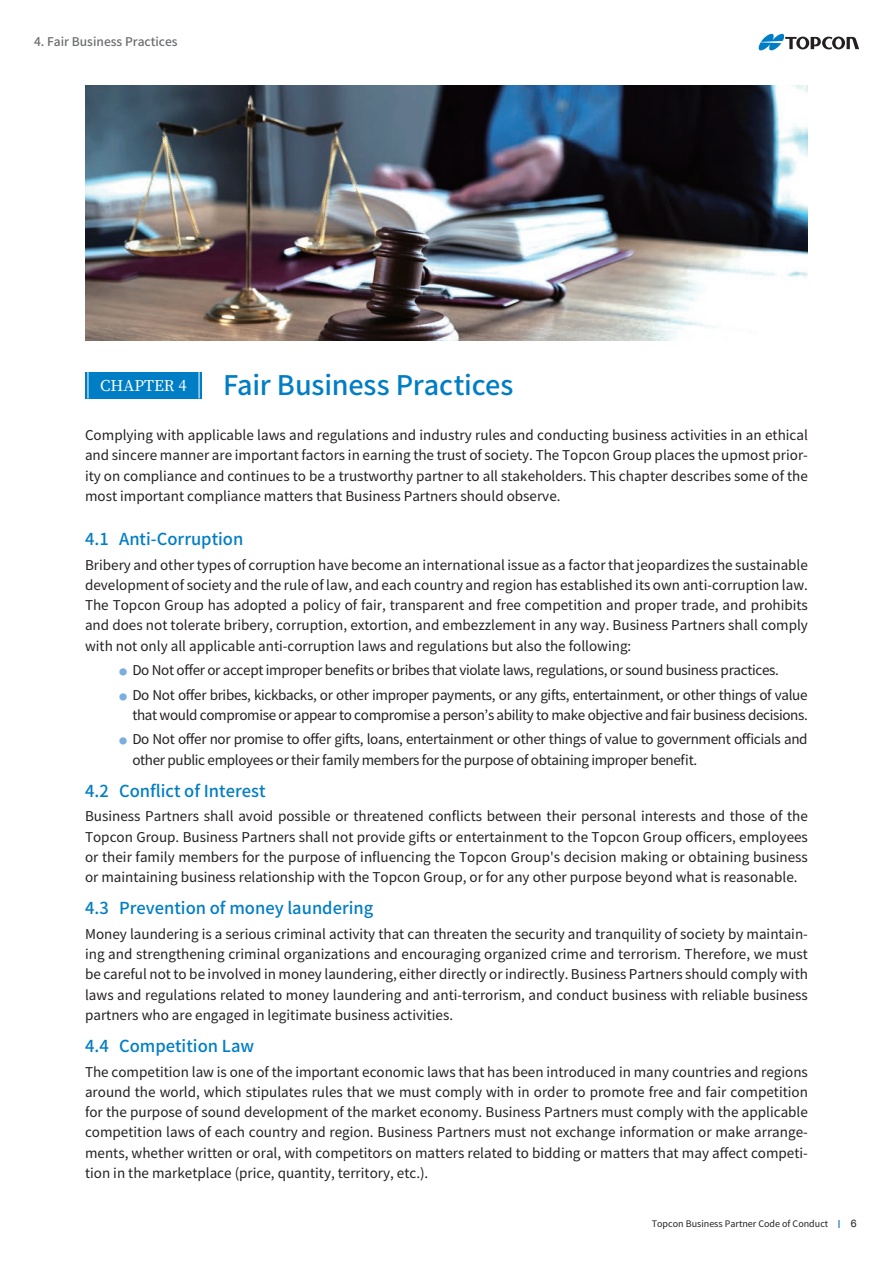
<style>
.page{position:relative;width:893px;height:1263px;background:#fff}
.page>*{position:absolute;margin:0;border:0;box-sizing:border-box;transform-origin:0 0}
.t1{font:500 27px "Noto Sans CJ Kjp";letter-spacing:-.005em;color:#007ec5}
.t2{font:500 16.5px "Noto Sans CJ Kjp";color:#007ec5}
.t3{font:500 15px "Noto Serif CJ Kjp";color:#fff}
.t4{font:13.5px/20.2px "Noto Sans CJ Kjp";color:#231f20;text-align:justify}
.t5{font:13.5px "Noto Sans CJ Kjp";letter-spacing:-.025em;color:#231f20}
.t6{font:500 12px "Noto Sans CJ Kjp";color:#6c6d70}
.t7{font:10.5px "Helvetica Neue";color:#231f20}
.t8{font:9px "Noto Sans CJ Kjp";color:#231f20}
.t9{font:8.1px "Noto Sans CJ Kjp";color:#79aede}
</style>
<div class="page">
<svg style="left:758px;top:33px;width:101px;height:18px"></svg>
<img style="left:85px;top:85px;width:723px;height:255px">
<div style="left:85px;top:372px;width:117px;height:26px;background:#007ec5"></div>
<svg style="left:88px;top:372px;width:1px;height:26px"></svg>
<svg style="left:199px;top:372px;width:1px;height:26px"></svg>
<svg style="left:838px;top:1220px;width:2px;height:7px"></svg>
<p class="t6" style="left:34px;top:35px;width:145px">4. Fair Business Practices</p>
<p class="t3" style="left:100px;top:377px;width:88px">CHAPTER 4</p>
<p class="t1" style="left:223px;top:370px;width:292px">Fair Business Practices</p>
<p class="t4" style="left:85px;top:425px;width:724px">Complying with applicable laws and regulations and industry rules and conducting business activities in an ethical</p>
<p class="t4" style="left:85px;top:466px;width:724px">ity on compliance and continues to be a trustworthy partner to all stakeholders. This chapter describes some of the</p>
<p class="t4" style="left:85px;top:446px;width:724px">and sincere manner are important factors in earning the trust of society. The Topcon Group places the upmost prior-</p>
<p class="t4" style="left:85px;top:486px;width:477px">most important compliance matters that Business Partners should observe.</p>
<p class="t2" style="left:119px;top:530px;width:126px">Anti-Corruption</p>
<p class="t2" style="left:85px;top:530px;width:25px">4.1</p>
<p class="t4" style="left:85px;top:555px;width:724px">Bribery and other types of corruption have become an international issue as a factor that jeopardizes the sustainable development of society and the rule of law, and each country and region has established its own anti-corruption law.<br>The Topcon Group has adopted a policy of fair, transparent and free competition and proper trade, and prohibits and does not tolerate bribery, corruption, extortion, and embezzlement in any way. Business Partners shall comply with not only all applicable anti-corruption laws and regulations but also the following:</p>
<p class="t5" style="left:132px;top:663px;width:648px">Do Not offer or accept improper benefits or bribes that violate laws, regulations, or sound business practices.</p>
<p class="t9" style="left:119px;top:668px;width:10px">●</p>
<p class="t5" style="left:132px;top:687px;width:677px">Do Not offer bribes, kickbacks, or other improper payments, or any gifts, entertainment, or other things of value</p>
<p class="t9" style="left:119px;top:692px;width:10px">●</p>
<p class="t5" style="left:132px;top:707px;width:677px">that would compromise or appear to compromise a person s’ ability to make objective and fair business decisions.</p>
<p class="t5" style="left:132px;top:732px;width:677px">Do Not offer nor promise to offer gifts, loans, entertainment or other things of value to government officials and</p>
<p class="t9" style="left:119px;top:737px;width:10px">●</p>
<p class="t5" style="left:132px;top:752px;width:566px">other public employees or their family members for the purpose of obtaining improper benefit.</p>
<p class="t2" style="left:119px;top:781px;width:148px">Conflict of Interest</p>
<p class="t2" style="left:85px;top:781px;width:25px">4.2</p>
<p class="t4" style="left:85px;top:807px;width:724px">Business Partners shall avoid possible or threatened conflicts between their personal interests and those of the Topcon Group. Business Partners shall not provide gifts or entertainment to the Topcon Group officers, employees or their family members for the purpose of influencing the Topcon Group s' decision making or obtaining business or maintaining business relationship with the Topcon Group, or for any other purpose beyond what is reasonable.</p>
<p class="t2" style="left:119px;top:899px;width:256px">Prevention of money laundering</p>
<p class="t2" style="left:85px;top:899px;width:25px">4.3</p>
<p class="t4" style="left:85px;top:944px;width:724px">ing and strengthening criminal organizations and encouraging organized crime and terrorism. Therefore, we must</p>
<p class="t4" style="left:85px;top:924px;width:724px">Money laundering is a serious criminal activity that can threaten the security and tranquility of society by maintain-</p>
<p class="t4" style="left:85px;top:965px;width:724px">be careful not to be involved in money laundering, either directly or indirectly. Business Partners should comply with laws and regulations related to money laundering and anti-terrorism, and conduct business with reliable business partners who are engaged in legitimate business activities.</p>
<p class="t2" style="left:119px;top:1037px;width:137px">Competition Law</p>
<p class="t2" style="left:85px;top:1037px;width:25px">4.4</p>
<p class="t4" style="left:85px;top:1062px;width:724px">The competition law is one of the important economic laws that has been introduced in many countries and regions around the world, which stipulates rules that we must comply with in order to promote free and fair competition for the purpose of sound development of the market economy. Business Partners must comply with the applicable</p>
<p class="t4" style="left:85px;top:1123px;width:724px">competition laws of each country and region. Business Partners must not exchange information or make arrange-</p>
<p class="t4" style="left:85px;top:1143px;width:724px">ments, whether written or oral, with competitors on matters related to bidding or matters that may affect competi-</p>
<p class="t4" style="left:85px;top:1163px;width:345px">tion in the marketplace (price, quantity, territory, etc .(.</p>
<p class="t8" style="left:652px;top:1219px;width:178px">Topcon Business Partner Code of Conduct</p>
<p class="t7" style="left:851px;top:1216px;width:7px">6</p>
</div>
